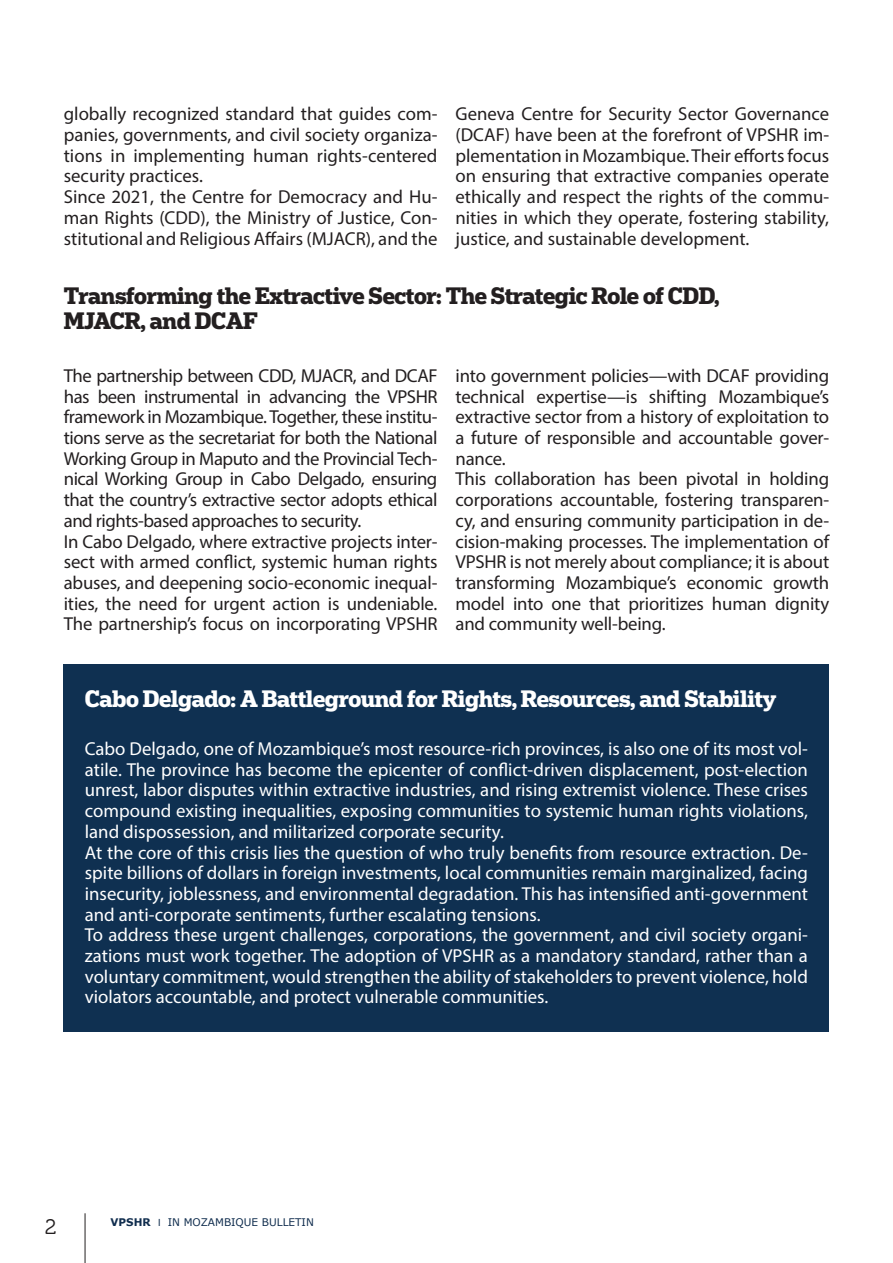
<style>
.page{position:relative;width:893px;height:1263px;background:#fff}
.page>*{position:absolute;margin:0;border:0;box-sizing:border-box;transform-origin:0 0}
.t1{font:700 22.5px/25.5px "Popular";letter-spacing:-.02em;color:#231f20}
.t2{font:700 22.5px "Popular";letter-spacing:-.02em;color:#fff}
.t3{font:21px "Museo 300";color:#231f20}
.t4{font:18.75px/20.7px "Myriad Pro";letter-spacing:-.01em;color:#231f20}
.t5{font:18.75px/20.7px "Myriad Pro";color:#fff}
.t6{font:10.5px "Verdana";color:#102d4e}
.s1{font-weight:700}
.s2{font-family:"Myriad Pro"}
</style>
<div class="page">
<hr style="left:85px;top:1213px;width:1px;height:50px;background:#231f20">
<div style="left:64px;top:664px;width:765px;height:368px;background:#0f3051"></div>
<p class="t4" style="left:64px;top:103px;width:375px">globally recognized standard that guides com&shy;panies, governments, and civil society organiza&shy;tions in implementing human rights-centered security practices.<br>Since 2021, the Centre for Democracy and Hu&shy;man Rights (CDD), the Ministry of Justice, Con&shy;stitutional and Religious Affairs (MJACR), and the</p>
<p class="t4" style="left:455px;top:103px;width:375px;text-align:justify">Geneva Centre for Security Sector Governance (DCAF) have been at the forefront of VPSHR im&shy;plementation in Mozambique. Their efforts focus on ensuring that extractive companies operate ethically and respect the rights of the commu&shy;nities in which they operate, fostering stability, justice, and sustainable development.</p>
<p class="t1" style="left:64px;top:282px;width:657px">Transforming the Extractive Sector: The Strategic Role of CDD,<br>MJACR, and DCAF</p>
<p class="t4" style="left:64px;top:365px;width:375px">The partnership between CDD, MJACR, and DCAF has been instrumental in advancing the VPSHR framework in Mozambique. Together, these institu&shy;tions serve as the secretariat for both the National Working Group in Maputo and the Provincial Tech&shy;nical Working Group in Cabo Delgado, ensuring that the country’s extractive sector adopts ethical and rights-based approaches to security.<br>In Cabo Delgado, where extractive projects inter&shy;sect with armed conflict, systemic human rights abuses, and deepening socio-economic inequal&shy;ities, the need for urgent action is undeniable.<br>The partnership’s focus on incorporating VPSHR</p>
<p class="t4" style="left:455px;top:365px;width:375px">into government policies—with DCAF providing technical expertise—is shifting Mozambique’s extractive sector from a history of exploitation to a future of responsible and accountable gover&shy;nance.<br>This collaboration has been pivotal in holding corporations accountable, fostering transparen&shy;cy, and ensuring community participation in de&shy;cision-making processes. The implementation of VPSHR is not merely about compliance; it is about transforming Mozambique’s economic growth model into one that prioritizes human dignity and community well-being.</p>
<p class="t2" style="left:85px;top:684px;width:693px">Cabo Delgado: A Battleground for Rights, Resources, and Stability</p>
<p class="t5" style="left:85px;top:738px;width:725px">Cabo Delgado, one of Mozambique’s most resource-rich provinces, is also one of its most vol&shy;atile. The province has become the epicenter of conflict-driven displacement, post-election unrest, labor disputes within extractive industries, and rising extremist violence. These crises compound existing inequalities, exposing communities to systemic human rights violations, land dispossession, and militarized corporate security.<br>At the core of this crisis lies the question of who truly benefits from resource extraction. De&shy;spite billions of dollars in foreign investments, local communities remain marginalized, facing insecurity, joblessness, and environmental degradation. This has intensified anti-government and anti-corporate sentiments, further escalating tensions.<br>To address these urgent challenges, corporations, the government, and civil society organi&shy;zations must work together. The adoption of VPSHR as a mandatory standard, rather than a voluntary commitment, would strengthen the ability of stakeholders to prevent violence, hold violators accountable, and protect vulnerable communities.</p>
<p class="t3" style="left:45px;top:1215px;width:13px">2</p>
<p class="t6" style="left:111px;top:1215px;width:205px"><span class="s1">VPSHR</span> <span class="s2">I</span> IN MOZAMBIQUE BULLETIN</p>
</div>
